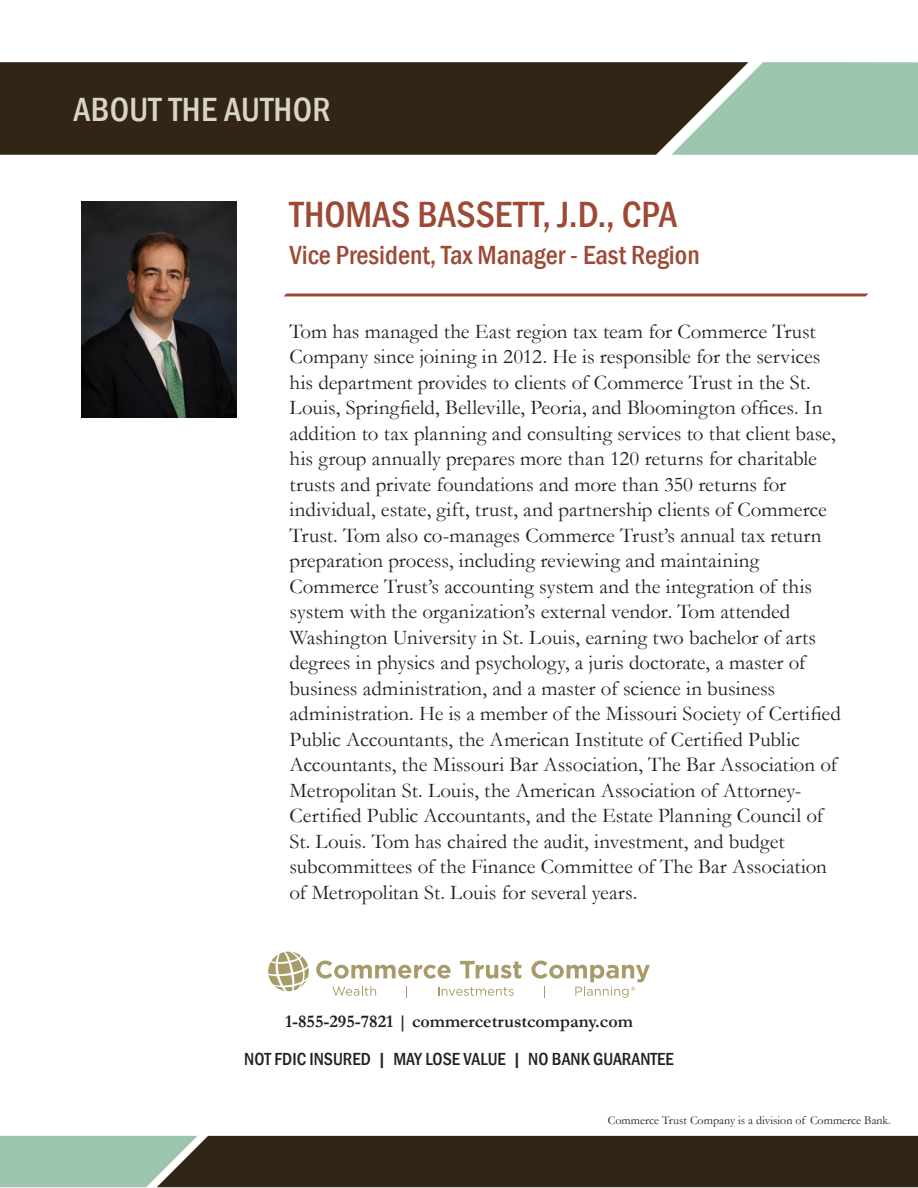
<style>
.page{position:relative;width:918px;height:1188px;background:#fff}
.page>*{position:absolute;margin:0;border:0;box-sizing:border-box;transform-origin:0 0}
.Deck{font:500 condensed 37.5px "Franklin Gothic";letter-spacing:.005em;color:#9c4a35}
.t1{font:500 condensed 34.5px "Franklin Gothic";letter-spacing:.01em;color:#d8d5c7}
.t2{font:500 condensed 27px "Franklin Gothic";color:#9c4a35}
.Deck-2{font:21px/25.5px "Garamond";color:#231f20}
.t3{font:500 condensed 18px "Franklin Gothic";color:#231f20}
.t4{font:700 18px "Garamond";color:#231f20}
.t5{font:12px "Garamond";color:#231f20}
</style>
<div class="page">
<div style="left:0;top:62px;width:671px;height:93px;background:#322515"></div>
<svg style="left:671px;top:62px;width:247px;height:93px;background:#94b59e"></svg>
<svg style="left:0;top:1136px;width:918px;height:51px;background:#484534"></svg>
<svg style="left:284px;top:293px;width:585px;height:3px;background:#ac6856"></svg>
<img style="left:81px;top:201px;width:155px;height:216px">
<svg style="left:268px;top:952px;width:41px;height:39px"></svg>
<svg style="left:316px;top:961px;width:135px;height:18px"></svg>
<svg style="left:460px;top:961px;width:61px;height:18px"></svg>
<svg style="left:332px;top:986px;width:44px;height:10px"></svg>
<svg style="left:438px;top:987px;width:76px;height:9px"></svg>
<svg style="left:531px;top:961px;width:119px;height:37px"></svg>
<p class="t1" style="left:73px;top:87px;width:259px">ABOUT THE AUTHOR</p>
<p class="Deck" style="left:290px;top:190px;width:389px">THOMAS BASSETT, J.D., CPA</p>
<p class="t2" style="left:290px;top:238px;width:412px">Vice President, Tax Manager - East Region</p>
<p class="Deck-2" style="left:290px;top:318px;width:553px">Tom has managed the East region tax team for Commerce Trust Company since joining in 2012. He is responsible for the services his department provides to clients of Commerce Trust in the St.<br>Louis, Springfield, Belleville, Peoria, and Bloomington offices. In addition to tax planning and consulting services to that client base, his group annually prepares more than 120 returns for charitable trusts and private foundations and more than 350 returns for individual, estate, gift, trust, and partnership clients of Commerce Trust. Tom also co-manages Commerce Trust’s annual tax return preparation process, including reviewing and maintaining Commerce Trust’s accounting system and the integration of this system with the organization’s external vendor. Tom attended Washington University in St. Louis, earning two bachelor of arts degrees in physics and psychology, a juris doctorate, a master of business administration, and a master of science in business administration. He is a member of the Missouri Society of Certified Public Accountants, the American Institute of Certified Public Accountants, the Missouri Bar Association, The Bar Association of Metropolitan St. Louis, the American Association of Attorney-Certified Public Accountants, and the Estate Planning Council of St. Louis. Tom has chaired the audit, investment, and budget subcommittees of the Finance Committee of The Bar Association of Metropolitan St. Louis for several years.</p>
<p class="t4" style="left:285px;top:1009px;width:349px">1-855-295-7821 | commercetrustcompany.com</p>
<p class="t3" style="left:244px;top:1047px;width:431px">NOT FDIC INSURED | MAY LOSE VALUE | NO BANK GUARANTEE</p>
<p class="t5" style="left:608px;top:1112px;width:285px">Commerce Trust Company is a division of Commerce Bank.</p>
</div>
